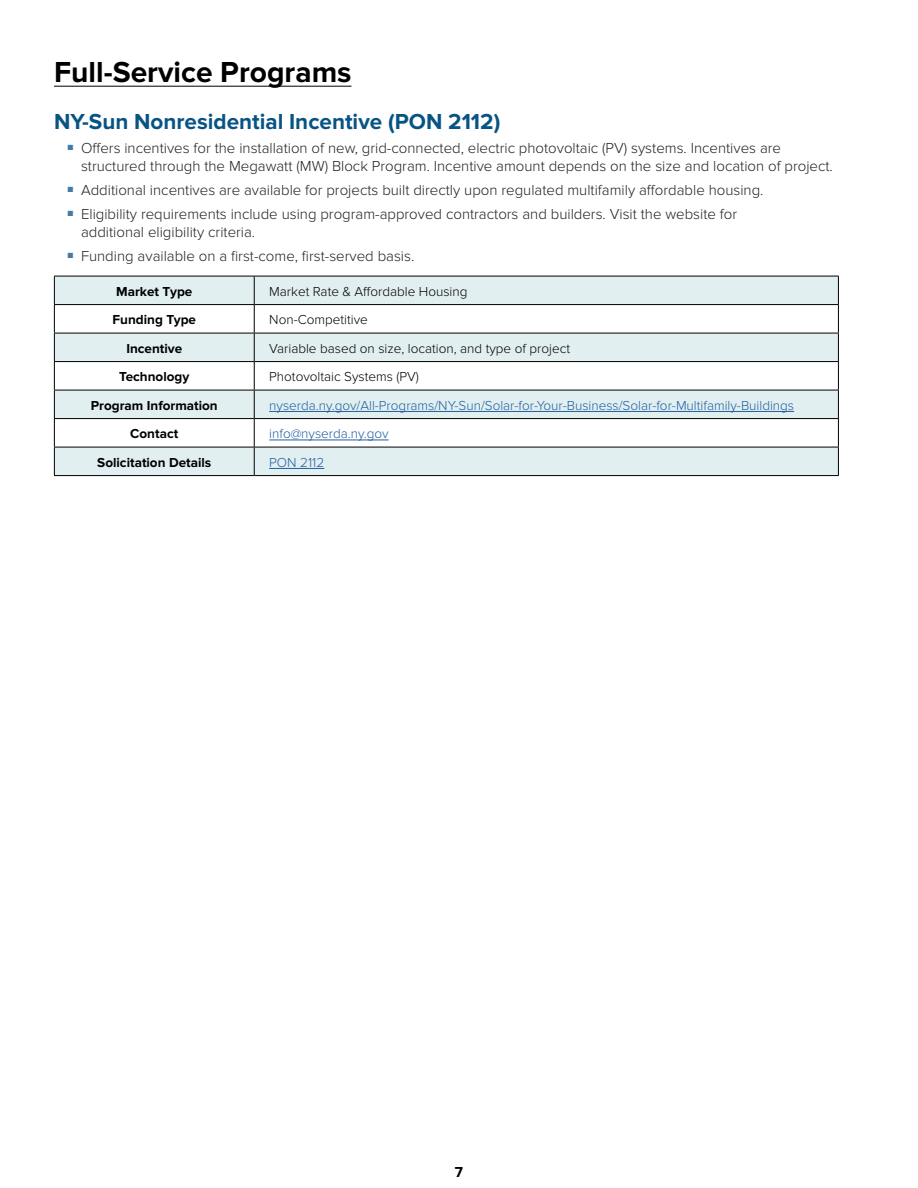
<style>
.page{position:relative;width:918px;height:1188px;background:#fff}
.page>*{position:absolute;margin:0;border:0;box-sizing:border-box;transform-origin:0 0}
.Headline{font:700 30px "Proxima Nova";color:#000}
.Sub_1_-_Match_Header_Bar_Color{font:700 22.5px "Proxima Nova";color:#075384}
.t1{font:300 15px/18px "Proxima Nova";color:#222121}
.t2{font:700 15px "Proxima Nova";color:#000}
.Sub_2{font:300 13.5px "Proxima Nova";color:#215e9e}
.Sub_2-2{font:300 13.5px "Proxima Nova";color:#000}
.Sub_2-3{font:700 13.5px "Proxima Nova";color:#000}
</style>
<div class="page">
<hr style="left:54px;top:86px;width:298px;height:1px;background:#000">
<div style="left:55px;top:277px;width:783px;height:198px;background:#e2eff1"></div>
<svg style="left:55px;top:305px;width:783px;height:142px"></svg>
<svg style="left:255px;top:362px;width:583px;height:85px"></svg>
<hr style="left:54px;top:276px;width:200px;height:1px;background:#000">
<hr style="left:254px;top:276px;width:585px;height:1px;background:#000">
<hr style="left:54px;top:304px;width:200px;height:1px;background:#000">
<hr style="left:254px;top:304px;width:585px;height:1px;background:#000">
<hr style="left:54px;top:333px;width:200px;height:1px;background:#000">
<hr style="left:254px;top:333px;width:585px;height:1px;background:#000">
<hr style="left:54px;top:361px;width:200px;height:1px;background:#000">
<hr style="left:254px;top:361px;width:585px;height:1px;background:#000">
<hr style="left:54px;top:390px;width:200px;height:1px;background:#000">
<hr style="left:254px;top:390px;width:585px;height:1px;background:#000">
<hr style="left:54px;top:418px;width:200px;height:1px;background:#000">
<hr style="left:254px;top:418px;width:585px;height:1px;background:#000">
<hr style="left:54px;top:447px;width:200px;height:1px;background:#000">
<svg style="left:54px;top:276px;width:1px;height:199px"></svg>
<hr style="left:254px;top:447px;width:585px;height:1px;background:#000">
<svg style="left:254px;top:276px;width:1px;height:199px"></svg>
<svg style="left:838px;top:276px;width:1px;height:199px"></svg>
<hr style="left:54px;top:475px;width:200px;height:1px;background:#000">
<hr style="left:254px;top:475px;width:585px;height:1px;background:#000">
<hr style="left:269px;top:411px;width:525px;height:1px;background:#215e9e">
<hr style="left:269px;top:440px;width:120px;height:1px;background:#215e9e">
<hr style="left:269px;top:468px;width:55px;height:1px;background:#215e9e">
<p class="Headline" style="left:54px;top:55px;width:299px">Full-Service Programs</p>
<p class="Sub_1_-_Match_Header_Bar_Color" style="left:54px;top:108px;width:448px">NY-Sun Nonresidential Incentive (PON 2112)</p>
<p class="t1" style="left:81px;top:139px;width:753px;text-indent:-14px"><sup>■</sup> Offers incentives for the installation of new, grid-connected, electric photovoltaic (PV) systems. Incentives are structured through the Megawatt (MW) Block Program. Incentive amount depends on the size and location of project.</p>
<p class="t1" style="left:68px;top:181px;width:698px"><sup>■</sup> Additional incentives are available for projects built directly upon regulated multifamily affordable housing.</p>
<p class="t1" style="left:81px;top:205px;width:658px;text-indent:-14px"><sup>■</sup> Eligibility requirements include using program-approved contractors and builders. Visit the website for additional eligibility criteria.</p>
<p class="t1" style="left:68px;top:247px;width:348px"><sup>■</sup> Funding available on a first-come, first-served basis.</p>
<p class="Sub_2-3" style="left:116px;top:283px;width:78px">Market Type</p>
<p class="Sub_2-2" style="left:269px;top:283px;width:200px">Market Rate &amp; Affordable Housing</p>
<p class="Sub_2-3" style="left:113px;top:312px;width:85px">Funding Type</p>
<p class="Sub_2-2" style="left:269px;top:312px;width:100px">Non-Competitive</p>
<p class="Sub_2-3" style="left:126px;top:340px;width:57px">Incentive</p>
<p class="Sub_2-2" style="left:269px;top:340px;width:302px">Variable based on size, location, and type of project</p>
<p class="Sub_2-3" style="left:119px;top:369px;width:72px">Technology</p>
<p class="Sub_2-2" style="left:269px;top:369px;width:151px">Photovoltaic Systems (PV)</p>
<p class="Sub_2-3" style="left:91px;top:397px;width:128px">Program Information</p>
<p class="Sub_2" style="left:269px;top:397px;width:526px">nyserda.ny.gov/All-Programs/NY-Sun/Solar-for-Your-Business/Solar-for-Multifamily-Buildings</p>
<p class="Sub_2-3" style="left:130px;top:426px;width:50px">Contact</p>
<p class="Sub_2" style="left:269px;top:426px;width:121px">info@nyserda.ny.gov</p>
<p class="Sub_2-3" style="left:97px;top:454px;width:116px">Solicitation Details</p>
<p class="Sub_2" style="left:269px;top:454px;width:56px">PON 2112</p>
<p class="t2" style="left:455px;top:1163px;width:10px">7</p>
</div>
